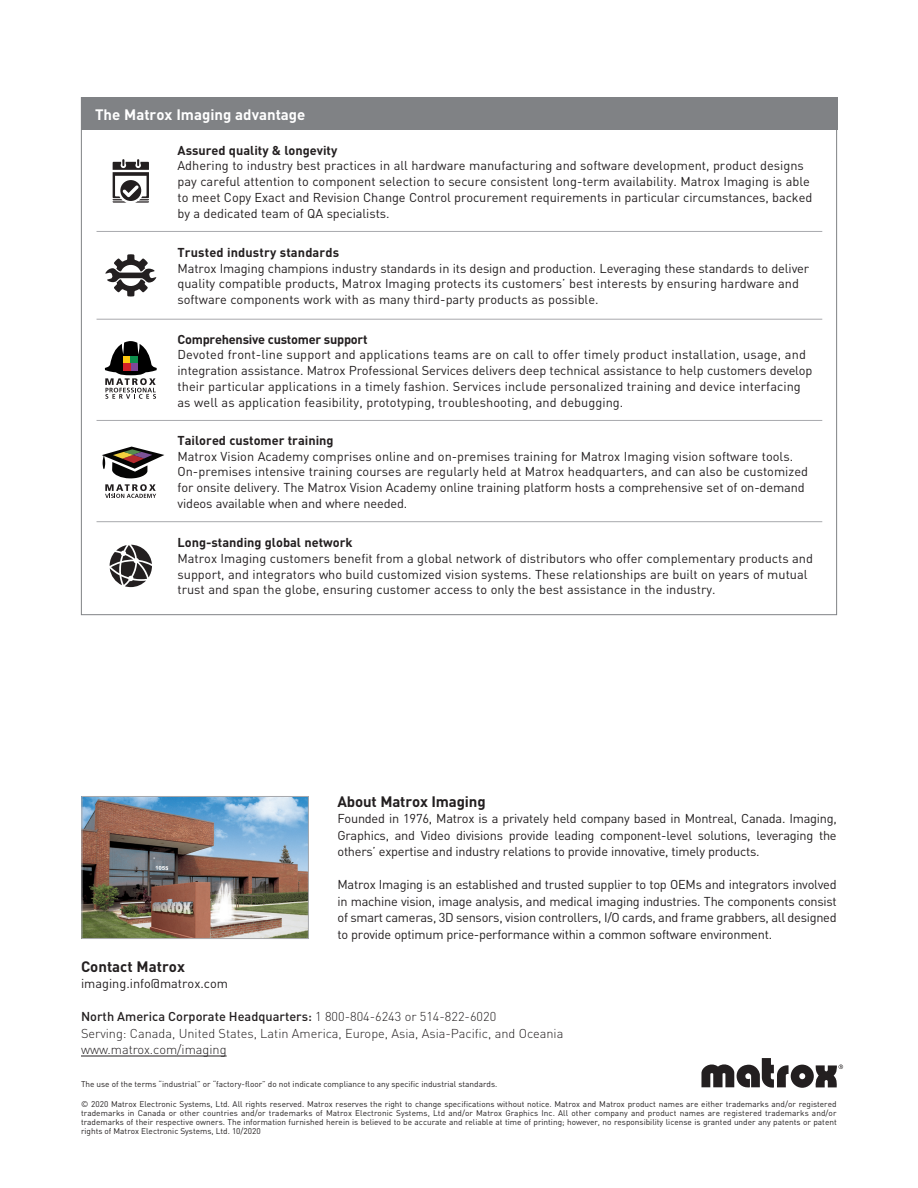
<style>
.page{position:relative;width:918px;height:1188px;background:#fff}
.page>*{position:absolute;margin:0;border:0;box-sizing:border-box;transform-origin:0 0}
.t1{font:700 15px "DIN";letter-spacing:-.01em;color:#231f20}
.t2{font:700 15px "DIN";color:#fff}
.t3{font:12.75px/15.8px "DIN";color:#231f20}
.t4{font:300 12.75px/16.5px "DIN";color:#231f20}
.t5{font:700 12.75px "DIN";color:#231f20}
.t6{font:700 12.75px "DIN";letter-spacing:-.02em;color:#231f20}
.t7{font:8.25px/9px "DIN";color:#231f20;text-align:justify}
.s1{font-weight:500}
</style>
<div class="page">
<svg style="left:701px;top:1058px;width:142px;height:30px"></svg>
<hr style="left:81px;top:1056px;width:146px;height:1px;background:#231f20">
<img style="left:84px;top:798px;width:223px;height:139px">
<div style="left:82px;top:796px;width:227px;height:143px;border:1px solid #a8a9ad"></div>
<hr style="left:97px;top:231px;width:725px;height:1px;background:#a8a9ad">
<hr style="left:97px;top:319px;width:725px;height:1px;background:#a8a9ad">
<hr style="left:97px;top:420px;width:725px;height:1px;background:#a8a9ad">
<hr style="left:97px;top:521px;width:725px;height:1px;background:#a8a9ad">
<svg style="left:105px;top:254px;width:51px;height:43px"></svg>
<svg style="left:113px;top:159px;width:36px;height:44px"></svg>
<svg style="left:105px;top:484px;width:51px;height:14px"></svg>
<svg style="left:102px;top:447px;width:62px;height:31px"></svg>
<svg style="left:110px;top:545px;width:42px;height:42px"></svg>
<div style="left:82px;top:97px;width:756px;height:33px;background:#808285"></div>
<svg style="left:105px;top:341px;width:52px;height:58px"></svg>
<div style="left:124px;top:356px;width:7px;height:7px;background:#fec90f"></div>
<div style="left:131px;top:356px;width:7px;height:7px;background:#0f8f4d"></div>
<div style="left:131px;top:363px;width:7px;height:7px;background:#7e469a"></div>
<div style="left:124px;top:363px;width:7px;height:7px;background:#d32027"></div>
<p class="t2" style="left:95px;top:105px;width:212px">The Matrox Imaging advantage</p>
<p class="t5" style="left:178px;top:142px;width:161px">Assured quality &amp; longevity</p>
<p class="t3" style="left:178px;top:158px;width:636px">Adhering to industry best practices in all hardware manufacturing and software development, product designs pay careful attention to component selection to secure consistent long-term availability. Matrox Imaging is able to meet Copy Exact and Revision Change Control procurement requirements in particular circumstances, backed by a dedicated team of QA specialists.</p>
<p class="t5" style="left:178px;top:244px;width:163px">Trusted industry standards</p>
<p class="t3" style="left:178px;top:260px;width:633px">Matrox Imaging champions industry standards in its design and production. Leveraging these standards to deliver quality compatible products, Matrox Imaging protects its customers’ best interests by ensuring hardware and software components work with as many third-party products as possible.</p>
<p class="t6" style="left:178px;top:331px;width:192px">Comprehensive customer support</p>
<p class="t3" style="left:178px;top:347px;width:637px">Devoted front-line support and applications teams are on call to offer timely product installation, usage, and integration assistance. Matrox Professional Services delivers deep technical assistance to help customers develop their particular applications in a timely fashion. Services include personalized training and device interfacing as well as application feasibility, prototyping, troubleshooting, and debugging.</p>
<p class="t5" style="left:178px;top:432px;width:158px">Tailored customer training</p>
<p class="t3" style="left:178px;top:448px;width:632px">Matrox Vision Academy comprises online and on-premises training for Matrox Imaging vision software tools.<br>On-premises intensive training courses are regularly held at Matrox headquarters, and can also be customized for onsite delivery. The Matrox Vision Academy online training platform hosts a comprehensive set of on-demand videos available when and where needed.</p>
<p class="t5" style="left:178px;top:534px;width:177px">Long-standing global network</p>
<p class="t3" style="left:178px;top:550px;width:637px">Matrox Imaging customers benefit from a global network of distributors who offer complementary products and support, and integrators who build customized vision systems. These relationships are built on years of mutual trust and span the globe, ensuring customer access to only the best assistance in the industry.</p>
<p class="t1" style="left:338px;top:791px;width:150px">About Matrox Imaging</p>
<p class="t3" style="left:338px;top:810px;width:501px;line-height:16.5px;text-align:justify">Founded in 1976, Matrox is a privately held company based in Montreal, Canada. Imaging, Graphics, and Video divisions provide leading component-level solutions, leveraging the others’ expertise and industry relations to provide innovative, timely products.</p>
<p class="t3" style="left:338px;top:876px;width:501px;line-height:16.5px;text-align:justify">Matrox Imaging is an established and trusted supplier to top OEMs and integrators involved in machine vision, image analysis, and medical imaging industries. The components consist of smart cameras, 3D sensors, vision controllers, I/O cards, and frame grabbers, all designed to provide optimum price-performance within a common software environment.</p>
<p class="t1" style="left:81px;top:956px;width:105px">Contact Matrox</p>
<p class="t3" style="left:81px;top:976px;width:149px">imaging.info@matrox.com</p>
<p class="t4" style="left:81px;top:1008px;width:484px"><span class="s1">North America Corporate Headquarters:</span> 1 800-804-6243 or 514-822-6020<br>Serving: Canada, United States, Latin America, Europe, Asia, Asia-Pacific, and Oceania www.matrox.com/imaging</p>
<p class="t7" style="left:81px;top:1080px;width:418px">The use of the terms “industrial” or “factory-floor” do not indicate compliance to any specific industrial standards.</p>
<p class="t7" style="left:81px;top:1099px;width:757px">© 2020 Matrox Electronic Systems, Ltd. All rights reserved. Matrox reserves the right to change specifications without notice. Matrox and Matrox product names are either trademarks and/or registered trademarks in Canada or other countries and/or trademarks of Matrox Electronic Systems, Ltd and/or Matrox Graphics Inc. All other company and product names are registered trademarks and/or trademarks of their respective owners. The information furnished herein is believed to be accurate and reliable at time of printing; however, no responsibility license is granted under any patents or patent rights of Matrox Electronic Systems, Ltd. 10/2020</p>
</div>
